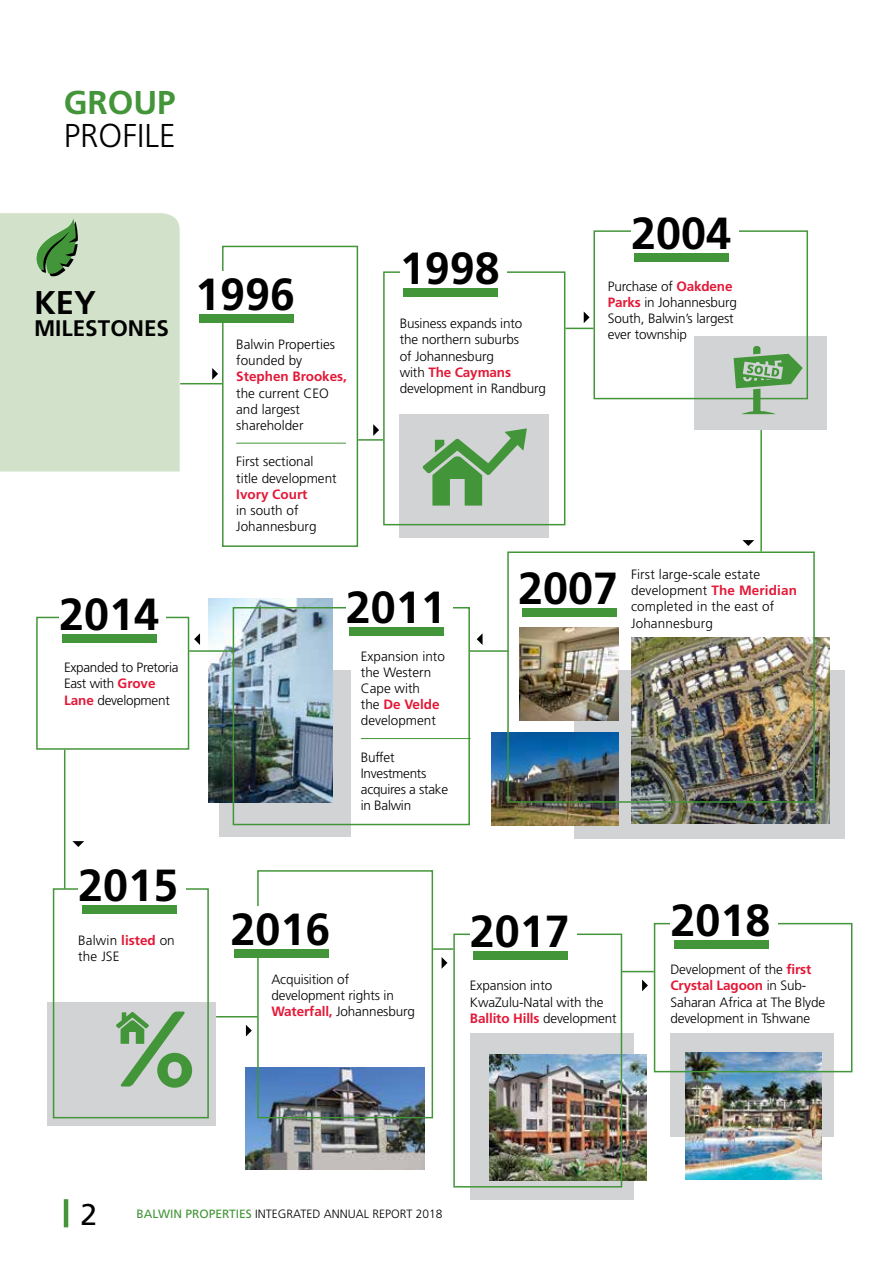
<style>
.page{position:relative;width:893px;height:1263px;background:#fff}
.page>*{position:absolute;margin:0;border:0;box-sizing:border-box;transform-origin:0 0}
.t1{font:700 45px "Frutiger LT Std";color:#000}
.t2{font:300 33px "Frutiger LT Std";color:#000}
.t3{font:700 33px "Frutiger LT Std";color:#439539}
.t4{font:700 32.85px "Frutiger LT Std";color:#000}
.t5{font:30px "Frutiger LT Std";color:#000}
.t6{font:700 22.5px "Frutiger LT Std";color:#000}
.t7{font:300 13.5px/16.2px "Frutiger LT Std";letter-spacing:-.01em;color:#000}
.t8{font:300 13.5px/16.2px "Frutiger LT Std";letter-spacing:.01em;color:#000}
.t9{font:700 13.5px "Frutiger LT Std";color:#e31837}
.t10{font:300 12px "Frutiger LT Std";color:#000}
.s1{font-weight:700;color:#e31837}
.s2{font-weight:400;color:#439539}
</style>
<div class="page">
<hr style="left:64px;top:1199px;width:4px;height:28px;background:#439539">
<div style="left:219px;top:670px;width:131px;height:166px;background:#d1d3d4"></div>
<div style="left:574px;top:670px;width:271px;height:169px;background:#d1d3d4"></div>
<div style="left:670px;top:1033px;width:164px;height:103px;background:#d1d3d4"></div>
<img style="left:685px;top:1052px;width:137px;height:127px">
<div style="left:222px;top:246px;width:136px;height:301px;border:2px solid #439539"></div>
<div style="left:199px;top:272px;width:94px;height:43px;background:#fff"></div>
<div style="left:199px;top:315px;width:94px;height:8px;background:#439539"></div>
<img style="left:246px;top:1067px;width:178px;height:102px">
<div style="left:257px;top:870px;width:176px;height:248px;border:2px solid #439539"></div>
<div style="left:234px;top:906px;width:95px;height:44px;background:#fff"></div>
<div style="left:234px;top:949px;width:95px;height:9px;background:#439539"></div>
<img style="left:519px;top:627px;width:99px;height:94px">
<img style="left:492px;top:732px;width:126px;height:93px">
<img style="left:631px;top:637px;width:198px;height:186px">
<div style="left:507px;top:551px;width:308px;height:252px;border:2px solid #439539"></div>
<div style="left:522px;top:608px;width:94px;height:9px;background:#439539"></div>
<div style="left:470px;top:1033px;width:164px;height:166px;background:#d1d3d4"></div>
<div style="left:654px;top:923px;width:198px;height:149px;border:2px solid #439539"></div>
<div style="left:674px;top:897px;width:104px;height:43px;background:#fff"></div>
<div style="left:674px;top:940px;width:94px;height:8px;background:#439539"></div>
<div style="left:670px;top:902px;width:100px;height:34px;background:#fff"></div>
<div style="left:36px;top:617px;width:153px;height:133px;border:2px solid #439539"></div>
<div style="left:62px;top:591px;width:104px;height:43px;background:#fff"></div>
<div style="left:62px;top:634px;width:95px;height:8px;background:#439539"></div>
<div style="left:59px;top:596px;width:100px;height:34px;background:#fff"></div>
<img style="left:209px;top:599px;width:123px;height:204px">
<div style="left:233px;top:607px;width:237px;height:218px;border:2px solid #439539"></div>
<div style="left:349px;top:584px;width:104px;height:44px;background:#fff"></div>
<div style="left:349px;top:627px;width:95px;height:9px;background:#439539"></div>
<div style="left:346px;top:589px;width:100px;height:34px;background:#fff"></div>
<div style="left:0;top:213px;width:180px;height:259px;background:#d1e1ca"></div>
<svg style="left:33px;top:219px;width:45px;height:58px;background:#7da876"></svg>
<hr style="left:358px;top:439px;width:25px;height:2px;background:#439539">
<hr style="left:180px;top:383px;width:42px;height:1px;background:#439539">
<hr style="left:236px;top:443px;width:110px;height:1px;background:#439539">
<hr style="left:470px;top:650px;width:38px;height:2px;background:#439539">
<hr style="left:189px;top:650px;width:44px;height:2px;background:#439539">
<hr style="left:216px;top:1016px;width:42px;height:1px;background:#439539">
<hr style="left:433px;top:948px;width:20px;height:2px;background:#439539">
<hr style="left:622px;top:971px;width:32px;height:1px;background:#439539">
<svg style="left:373px;top:424px;width:6px;height:12px"></svg>
<svg style="left:212px;top:368px;width:6px;height:12px"></svg>
<svg style="left:565px;top:311px;width:28px;height:18px"></svg>
<svg style="left:477px;top:633px;width:6px;height:12px"></svg>
<svg style="left:194px;top:633px;width:6px;height:12px"></svg>
<svg style="left:246px;top:1025px;width:6px;height:11px"></svg>
<svg style="left:442px;top:957px;width:5px;height:12px"></svg>
<svg style="left:642px;top:979px;width:6px;height:12px"></svg>
<hr style="left:64px;top:750px;width:1px;height:139px;background:#439539">
<svg style="left:72px;top:841px;width:12px;height:6px"></svg>
<hr style="left:760px;top:430px;width:2px;height:121px;background:#439539">
<svg style="left:742px;top:540px;width:12px;height:6px"></svg>
<div style="left:694px;top:336px;width:132px;height:94px;background:#d1d3d4"></div>
<div style="left:593px;top:230px;width:215px;height:169px;border:2px solid #439539"></div>
<div style="left:631px;top:210px;width:108px;height:44px;background:#fff"></div>
<div style="left:634px;top:253px;width:95px;height:9px;background:#439539"></div>
<svg style="left:734px;top:346px;width:69px;height:68px"></svg>
<div style="left:47px;top:1002px;width:169px;height:123px;background:#d1d3d4"></div>
<div style="left:53px;top:888px;width:156px;height:230px;border:2px solid #439539"></div>
<div style="left:82px;top:862px;width:104px;height:44px;background:#fff"></div>
<div style="left:82px;top:905px;width:94px;height:9px;background:#439539"></div>
<div style="left:78px;top:867px;width:100px;height:34px;background:#fff"></div>
<svg style="left:116px;top:1011px;width:76px;height:77px"></svg>
<div style="left:400px;top:414px;width:149px;height:123px;background:#d1d3d4"></div>
<div style="left:383px;top:271px;width:182px;height:254px;border:2px solid #439539"></div>
<div style="left:403px;top:246px;width:104px;height:43px;background:#fff"></div>
<div style="left:403px;top:289px;width:95px;height:8px;background:#439539"></div>
<div style="left:400px;top:251px;width:100px;height:33px;background:#fff"></div>
<svg style="left:423px;top:428px;width:104px;height:78px"></svg>
<img style="left:489px;top:1054px;width:158px;height:126px">
<div style="left:453px;top:933px;width:169px;height:254px;border:2px solid #439539"></div>
<hr style="left:361px;top:738px;width:110px;height:1px;background:#439539">
<div style="left:473px;top:908px;width:104px;height:43px;background:#fff"></div>
<div style="left:473px;top:951px;width:95px;height:8px;background:#439539"></div>
<div style="left:470px;top:913px;width:100px;height:33px;background:#fff"></div>
<h2 class="t3" style="left:64px;top:83px;width:113px">GROUP</h2>
<h2 class="t2" style="left:64px;top:117px;width:113px">PROFILE</h2>
<h3 class="t4" style="left:34px;top:283px;width:64px">KEY</h3>
<h3 class="t6" style="left:34px;top:315px;width:137px">MILESTONES</h3>
<h1 class="t1" style="left:59px;top:588px;width:101px">2014</h1>
<p class="t7" style="left:64px;top:660px;width:116px">Expanded to Pretoria<br>East with <span class="s1">Grove<br>Lane</span> development</p>
<h1 class="t1" style="left:195px;top:268px;width:101px">1996</h1>
<p class="t7" style="left:236px;top:336px;width:100px">Balwin Properties founded by</p>
<p class="t9" style="left:236px;top:369px;width:112px">Stephen Brookes,</p>
<p class="t7" style="left:236px;top:385px;width:94px">the current CEO and largest shareholder</p>
<p class="t7" style="left:236px;top:454px;width:102px">First sectional title development</p>
<p class="t9" style="left:236px;top:486px;width:73px">Ivory Court</p>
<p class="t7" style="left:236px;top:502px;width:82px">in south of<br>Johannesburg</p>
<h1 class="t1" style="left:400px;top:242px;width:101px">1998</h1>
<p class="t7" style="left:400px;top:316px;width:148px">Business expands into<br>the northern suburbs<br>of Johannesburg<br>with <span class="s1">The Caymans </span>development in Randburg</p>
<h1 class="t1" style="left:631px;top:207px;width:101px">2004</h1>
<p class="t7" style="left:608px;top:278px;width:131px">Purchase of <span class="s1">Oakdene<br>Parks</span> in Johannesburg<br>South, Balwin’s largest ever township</p>
<h1 class="t1" style="left:346px;top:581px;width:101px">2011</h1>
<p class="t7" style="left:361px;top:648px;width:86px">Expansion into the Western<br>Cape with<br>the <span class="s1">De Velde </span>development</p>
<p class="t7" style="left:361px;top:749px;width:89px">Buffet<br>Investments acquires a stake in Balwin</p>
<h1 class="t1" style="left:518px;top:562px;width:101px">2007</h1>
<p class="t8" style="left:631px;top:566px;width:167px">First large‑scale estate development <span class="s1">The Meridian </span>completed in the east of<br>Johannesburg</p>
<h1 class="t1" style="left:78px;top:859px;width:101px">2015</h1>
<p class="t8" style="left:78px;top:932px;width:98px">Balwin <span class="s1">listed</span> on the JSE</p>
<h1 class="t1" style="left:230px;top:903px;width:101px">2016</h1>
<p class="t7" style="left:271px;top:971px;width:145px">Acquisition of development rights in<br><span class="s1">Waterfall,</span> Johannesburg</p>
<h1 class="t1" style="left:470px;top:904px;width:101px">2017</h1>
<p class="t7" style="left:470px;top:978px;width:148px">Expansion into<br>KwaZulu-Natal with the<br><span class="s1">Ballito Hills</span> development</p>
<h1 class="t1" style="left:670px;top:894px;width:101px">2018</h1>
<p class="t7" style="left:670px;top:961px;width:156px">Development of the <span class="s1">first<br>Crystal Lagoon</span> in Sub-<br>Saharan Africa at The Blyde development in Tshwane</p>
<h3 class="t5" style="left:81px;top:1196px;width:18px">2</h3>
<p class="t10" style="left:137px;top:1207px;width:308px"><span class="s2">BALWIN PROPERTIES</span> INTEGRATED ANNUAL REPORT 2018</p>
</div>
